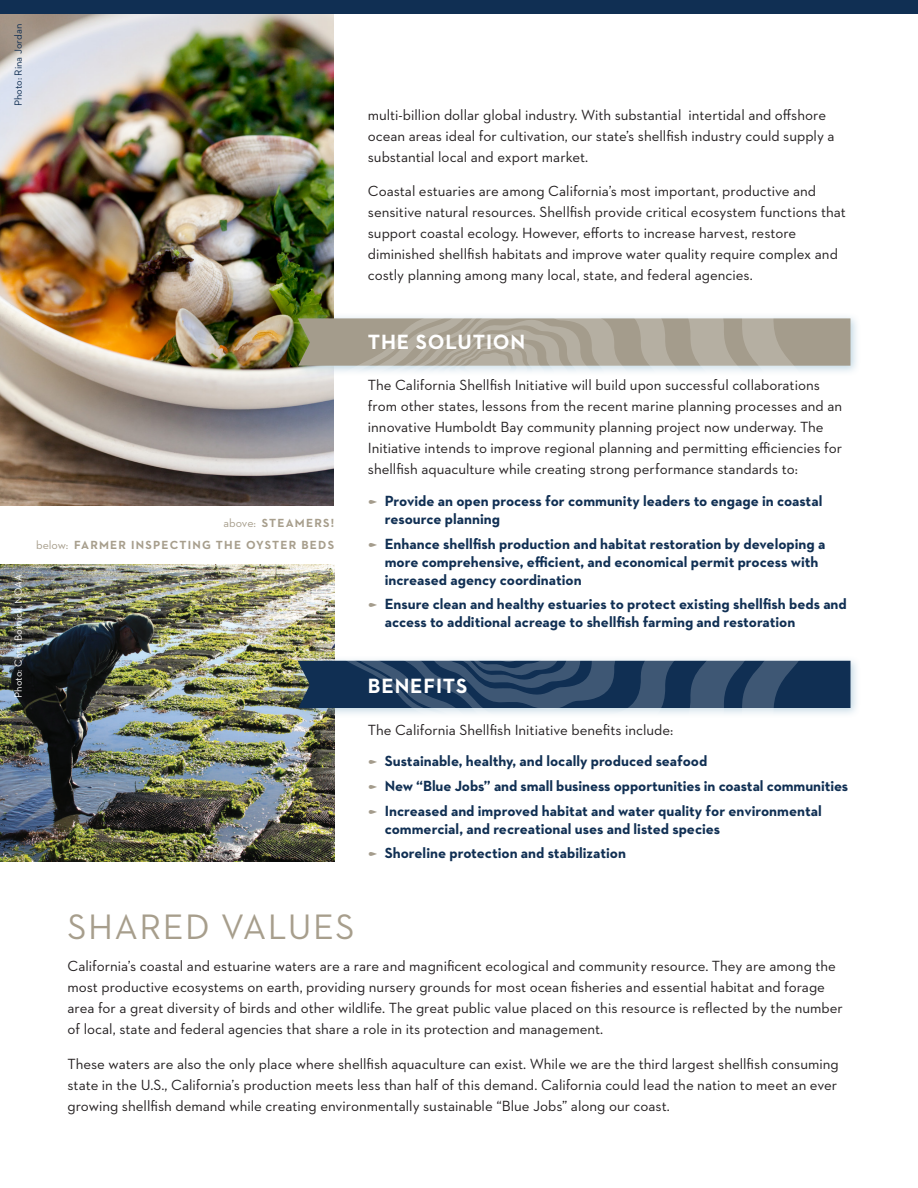
<style>
.page{position:relative;width:918px;height:1188px;background:#fff}
.page>*{position:absolute;margin:0;border:0;box-sizing:border-box;transform-origin:0 0}
.subhead_2{font:36px "Neutraface 2 Text";letter-spacing:.04em;color:#a79e8c}
.subhead_1{font:700 21px "Neutraface 2 Text";letter-spacing:.04em;color:#fff}
.body_copy{font:15px/21px "Neutraface 2 Text";color:#231f20}
.bullet_list{font:700 15px/18px "Neutraface 2 Text";color:#102f53}
.t1{font:700 12px "Neutraface 2 Text";letter-spacing:.1em;color:#a79e8c}
.t2{font:10.5px "Neutraface 2 Text";color:#fff}
.t3{font:10.5px "Neutraface 2 Text";color:#102f53}
.s1{font-weight:400}
.s2{font-family:"FF Dingbests";font-weight:400;font-size:12px;color:#a49c8c}
</style>
<div class="page">
<img style="left:0;top:565px;width:334px;height:297px">
<img style="left:0;top:14px;width:333px;height:491px">
<div style="left:293px;top:313px;width:568px;height:63px;background:#79a9c4;opacity:.45"></div>
<div style="left:293px;top:655px;width:568px;height:64px;background:#79a9c4;opacity:.45"></div>
<svg style="left:348px;top:712px;width:403px;height:7px"></svg>
<svg style="left:380px;top:712px;width:305px;height:7px"></svg>
<svg style="left:298px;top:564px;width:552px;height:148px"></svg>
<svg style="left:298px;top:302px;width:552px;height:153px"></svg>
<div style="left:0;top:0;width:918px;height:14px;background:#102f53"></div>
<p class="t3" style="left:12px;top:106px;width:84px;rotate:-90deg">Photo: Rina Jordan</p>
<p class="t2" style="left:12px;top:698px;width:125px;rotate:-90deg">Photo: Chris Botnick, NOAA</p>
<p class="t1" style="left:223px;top:516px;width:112px"><span class="s1">above:</span> STEAMERS!</p>
<p class="t1" style="left:36px;top:537px;width:300px"><span class="s1">below:</span> FARMER INSPECTING THE OYSTER BEDS</p>
<p class="body_copy" style="left:368px;top:104px;width:468px">multi-billion dollar global industry. With substantial intertidal and offshore ocean areas ideal for cultivation, our state’s shellfish industry could supply a substantial local and export market.</p>
<p class="body_copy" style="left:368px;top:180px;width:480px">Coastal estuaries are among California’s most important, productive and sensitive natural resources. Shellfish provide critical ecosystem functions that support coastal ecology. However, efforts to increase harvest, restore diminished shellfish habitats and improve water quality require complex and costly planning among many local, state, and federal agencies.</p>
<p class="subhead_1" style="left:368px;top:329px;width:159px">THE SOLUTION</p>
<p class="body_copy" style="left:368px;top:375px;width:476px">The California Shellfish Initiative will build upon successful collaborations from other states, lessons from the recent marine planning processes and an innovative Humboldt Bay community planning project now underway. The Initiative intends to improve regional planning and permitting efficiencies for shellfish aquaculture while creating strong performance standards to:</p>
<p class="bullet_list" style="left:385px;top:492px;width:439px;text-indent:-17px"><span class="s2">n</span> Provide an open process for community leaders to engage in coastal resource planning</p>
<p class="bullet_list" style="left:385px;top:534px;width:442px;text-indent:-17px"><span class="s2">n</span> Enhance shellfish production and habitat restoration by developing a more comprehensive, efficient, and economical permit process with increased agency coordination</p>
<p class="bullet_list" style="left:385px;top:595px;width:464px;text-indent:-17px"><span class="s2">n</span> Ensure clean and healthy estuaries to protect existing shellfish beds and access to additional acreage to shellfish farming and restoration</p>
<p class="subhead_1" style="left:368px;top:673px;width:101px">BENEFITS</p>
<p class="body_copy" style="left:368px;top:719px;width:307px">The California Shellfish Initiative benefits include:</p>
<p class="bullet_list" style="left:368px;top:752px;width:341px"><span class="s2">n</span> Sustainable, healthy, and locally produced seafood</p>
<p class="bullet_list" style="left:368px;top:777px;width:482px"><span class="s2">n</span> New “Blue Jobs” and small business opportunities in coastal communities</p>
<p class="bullet_list" style="left:385px;top:801px;width:439px;text-indent:-17px"><span class="s2">n</span> Increased and improved habitat and water quality for environmental commercial, and recreational uses and listed species</p>
<p class="bullet_list" style="left:368px;top:844px;width:260px"><span class="s2">n</span> Shoreline protection and stabilization</p>
<p class="subhead_2" style="left:68px;top:905px;width:289px">SHARED VALUES</p>
<p class="body_copy" style="left:68px;top:955px;width:777px">California’s coastal and estuarine waters are a rare and magnificent ecological and community resource. They are among the most productive ecosystems on earth, providing nursery grounds for most ocean fisheries and essential habitat and forage area for a great diversity of birds and other wildlife. The great public value placed on this resource is reflected by the number of local, state and federal agencies that share a role in its protection and management.</p>
<p class="body_copy" style="left:68px;top:1053px;width:773px;text-align:justify">These waters are also the only place where shellfish aquaculture can exist. While we are the third largest shellfish consuming state in the U.S., California’s production meets less than half of this demand. California could lead the nation to meet an ever growing shellfish demand while creating environmentally sustainable “Blue Jobs” along our coast.</p>
</div>
